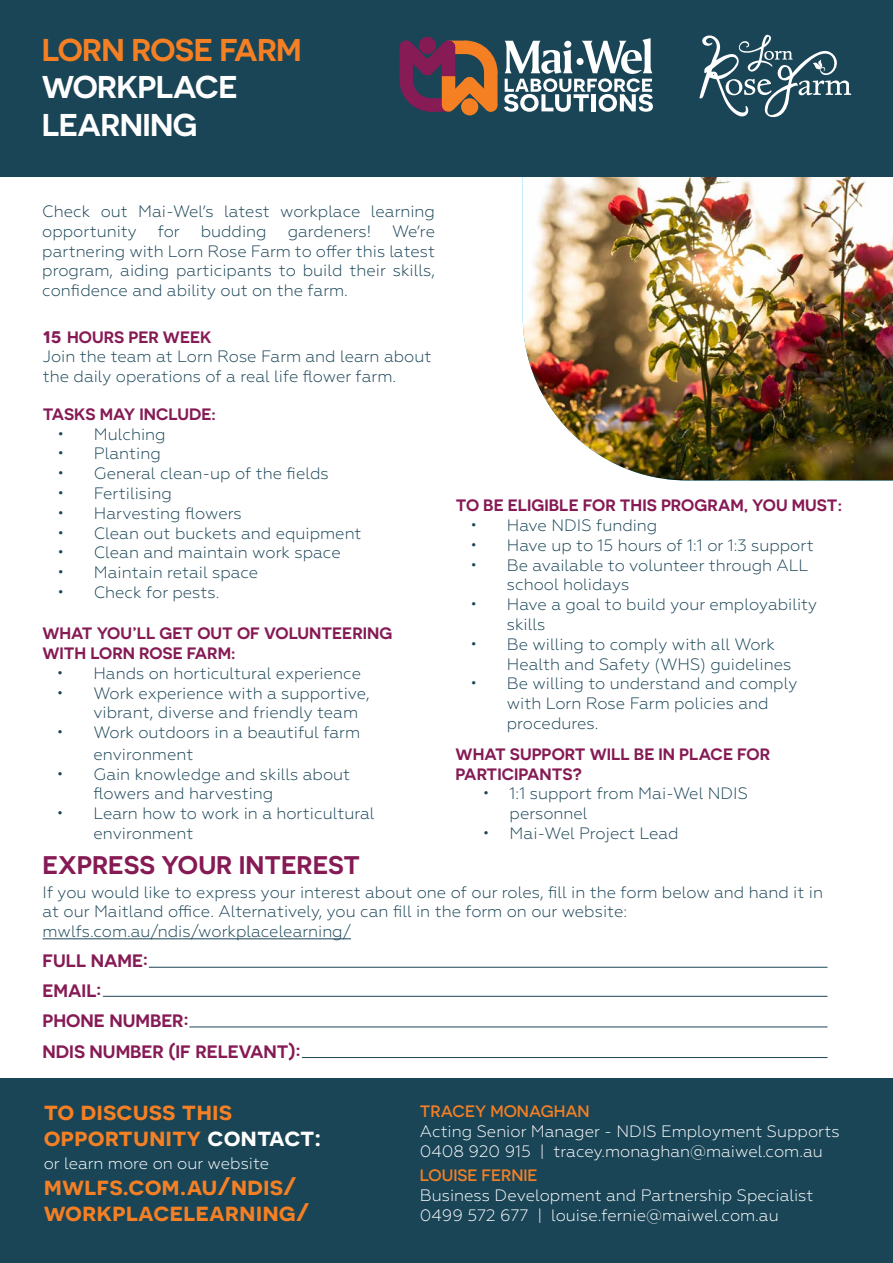
<style>
.page{position:relative;width:893px;height:1263px;background:#fff}
.page>*{position:absolute;margin:0;border:0;box-sizing:border-box;transform-origin:0 0}
.t1{font:600 31.5px/37.8px "Novecentosanswide";letter-spacing:-.02em;color:#fff}
.body_text{font:600 25.5px/25.5px "Novecentosanswide";color:#f58024}
.t2{font:600 25.5px "Novecentosanswide";color:#861a54}
.body_text-2{font:600 18px "Novecentosanswide";color:#861a54}
.body_text-3{font:300 16.5px/19.8px "Geometria";color:#1a4557}
.t3{font:300 16.5px/19.8px "Geometria";color:#fff}
.body_text-4{font:600 16.5px/19.8px "Novecentosanswide";color:#861a54}
.s1{color:#f58024}
.s2{font-family:"Novecentosanswide";font-weight:600;font-size:21px;color:#861a54}
.s3{font-family:"Novecentosanswide";font-weight:600;color:#861a54}
.s4{color:#fff}
.s5{font-family:"Novecentosanswide";font-weight:500;color:#f58024}
</style>
<div class="page">
<div style="left:0;top:1078px;width:893px;height:185px;background:#1a4557"></div>
<hr style="left:43px;top:938px;width:308px;height:1px;background:#1a4557">
<hr style="left:149px;top:967px;width:678px;height:1px;background:#1a4557">
<hr style="left:103px;top:996px;width:724px;height:1px;background:#1a4557">
<hr style="left:189px;top:1026px;width:638px;height:1px;background:#1a4557">
<hr style="left:302px;top:1057px;width:525px;height:1px;background:#1a4557">
<img style="left:523px;top:176px;width:370px;height:304px">
<div style="left:0;top:0;width:893px;height:176px;background:#1a4557"></div>
<svg style="left:699px;top:35px;width:152px;height:83px"></svg>
<svg style="left:400px;top:37px;width:253px;height:78px"></svg>
<div style="left:461px;top:98px;width:17px;height:17px;background:#f58024;border-radius:50%"></div>
<p class="t1" style="left:42px;top:30px;width:262px"><span class="s1">LORN ROSE FARM<br></span>WORKPLACE<br>LEARNING</p>
<p class="body_text-3" style="left:42px;top:201px;width:394px">Check out Mai-Wel’s latest workplace learning opportunity</p>
<p class="body_text-3" style="left:158px;top:221px;width:23px">for</p>
<p class="body_text-3" style="left:201px;top:221px;width:67px">budding</p>
<p class="body_text-3" style="left:288px;top:221px;width:85px">gardeners!</p>
<p class="body_text-3" style="left:42px;top:221px;width:394px;text-align:justify;text-indent:350px">We’re partnering with Lorn Rose Farm to offer this latest program, aiding participants to build their skills, confidence and ability out on the farm.</p>
<p class="body_text-3" style="left:43px;top:327px;width:390px"><span class="s2">15</span> <span class="s3">HOURS PER WEEK<br></span>Join the team at Lorn Rose Farm and learn about the daily operations of a real life flower farm.</p>
<p class="body_text-4" style="left:43px;top:404px;width:174px">TASKS MAY INCLUDE:</p>
<p class="body_text-3" style="left:57px;top:424px;width:110px">• Mulching</p>
<p class="body_text-3" style="left:57px;top:444px;width:105px">• Planting</p>
<p class="body_text-3" style="left:57px;top:463px;width:273px">• General clean-up of the fields</p>
<p class="body_text-3" style="left:57px;top:483px;width:116px">• Fertilising</p>
<p class="body_text-3" style="left:57px;top:503px;width:186px">• Harvesting flowers</p>
<p class="body_text-3" style="left:57px;top:523px;width:306px">• Clean out buckets and equipment</p>
<p class="body_text-3" style="left:57px;top:543px;width:285px">• Clean and maintain work space</p>
<p class="body_text-3" style="left:57px;top:562px;width:202px">• Maintain retail space</p>
<p class="body_text-3" style="left:57px;top:582px;width:163px">• Check for pests.</p>
<p class="body_text-4" style="left:42px;top:623px;width:351px">WHAT YOU’LL GET OUT OF VOLUNTEERING<br>WITH LORN ROSE FARM:</p>
<p class="body_text-3" style="left:57px;top:663px;width:306px">• Hands on horticultural experience</p>
<p class="body_text-3" style="left:93px;top:683px;width:278px;text-indent:-36px">• Work experience with a supportive, vibrant, diverse and friendly team</p>
<p class="body_text-3" style="left:93px;top:722px;width:268px;line-height:21.6px;text-indent:-36px">• Work outdoors in a beautiful farm environment</p>
<p class="body_text-3" style="left:93px;top:764px;width:258px;text-indent:-36px">• Gain knowledge and skills about flowers and harvesting</p>
<p class="body_text-3" style="left:93px;top:803px;width:283px;text-indent:-36px">• Learn how to work in a horticultural environment</p>
<p class="body_text-4" style="left:456px;top:495px;width:388px">TO BE ELIGIBLE FOR THIS PROGRAM, YOU MUST:</p>
<p class="body_text-3" style="left:470px;top:515px;width:188px">• Have NDIS funding</p>
<p class="body_text-3" style="left:470px;top:535px;width:345px">• Have up to 15 hours of 1:1 or 1:3 support</p>
<p class="body_text-3" style="left:507px;top:555px;width:303px;text-indent:-36px">• Be available to volunteer through ALL school holidays</p>
<p class="body_text-3" style="left:507px;top:594px;width:312px;text-indent:-36px">• Have a goal to build your employability skills</p>
<p class="body_text-3" style="left:507px;top:634px;width:286px;text-indent:-36px">• Be willing to comply with all Work<br>Health and Safety (WHS) guidelines</p>
<p class="body_text-3" style="left:507px;top:674px;width:292px;text-indent:-36px">• Be willing to understand and comply with Lorn Rose Farm policies and procedures.</p>
<p class="body_text-4" style="left:456px;top:744px;width:316px">WHAT SUPPORT WILL BE IN PLACE FOR<br>PARTICIPANTS?</p>
<p class="body_text-3" style="left:510px;top:784px;width:240px;text-indent:-27px">• 1:1 support from Mai-Wel NDIS personnel</p>
<p class="body_text-3" style="left:483px;top:823px;width:197px">• Mai-Wel Project Lead</p>
<p class="t2" style="left:43px;top:850px;width:319px">EXPRESS YOUR INTEREST</p>
<p class="body_text-3" style="left:43px;top:882px;width:782px">If you would like to express your interest about one of our roles, fill in the form below and hand it in at our Maitland office. Alternatively, you can fill in the form on our website: mwlfs.com.au/ndis/workplacelearning/</p>
<p class="body_text-2" style="left:43px;top:950px;width:107px">FULL NAME:</p>
<p class="body_text-2" style="left:43px;top:980px;width:60px">EMAIL:</p>
<p class="body_text-2" style="left:43px;top:1010px;width:147px">PHONE NUMBER:</p>
<p class="body_text-2" style="left:43px;top:1040px;width:259px">NDIS NUMBER (IF RELEVANT):</p>
<p class="body_text" style="left:44px;top:1098px;width:279px">to discuss this opportunity <span class="s4">contact:</span></p>
<p class="body_text" style="left:44px;top:1173px;width:267px">mwlfs.com.au/ndis/ workplacelearning/</p>
<p class="t3" style="left:44px;top:1153px;width:227px">or learn more on our website</p>
<p class="t3" style="left:420px;top:1101px;width:421px"><span class="s5">TRACEY MONAGHAN<br></span>Acting Senior Manager - NDIS Employment Supports<br>0408 920 915 | tracey.monaghan@maiwel.com.au</p>
<p class="t3" style="left:420px;top:1165px;width:395px"><span class="s5">LOUISE FERNIE<br></span>Business Development and Partnership Specialist<br>0499 572 677 | louise.fernie@maiwel.com.au</p>
</div>
